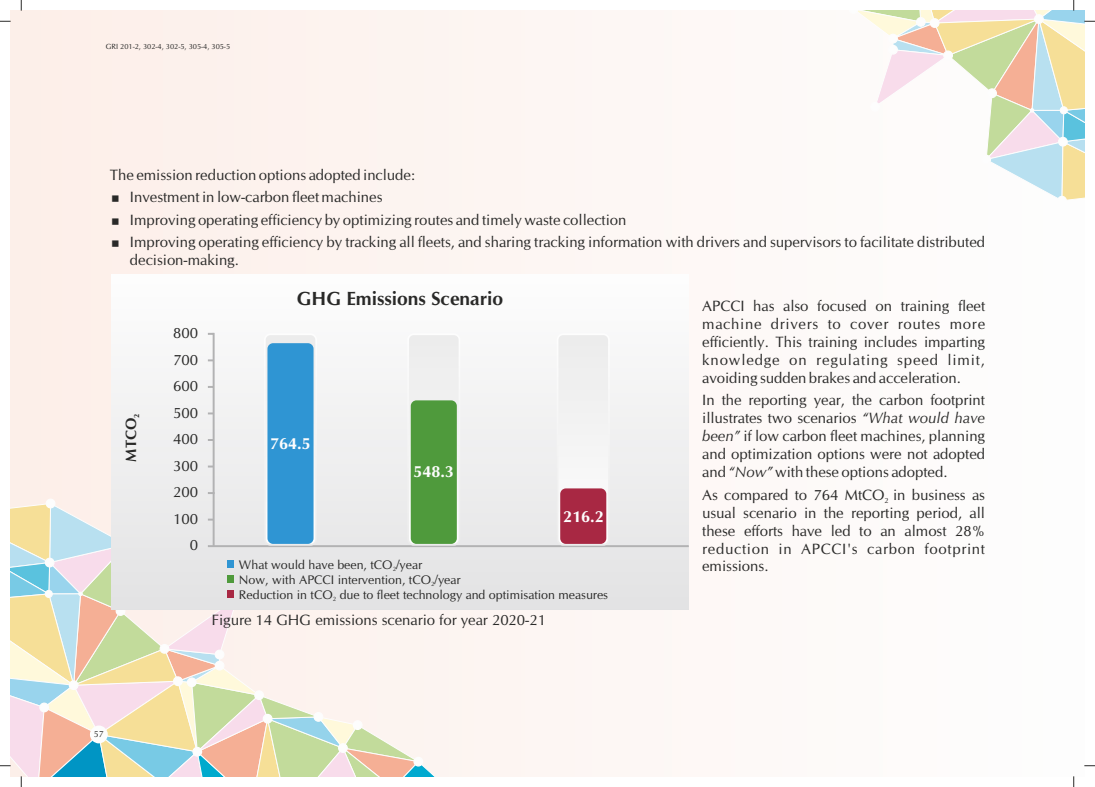
<style>
.page{position:relative;width:1095px;height:787px;background:#fff}
.page>*{position:absolute;margin:0;border:0;box-sizing:border-box;transform-origin:0 0}
.t1{font:700 19.12px "CG Omega";color:#292928}
.t2{font:700 16.25px "CG Omega";color:#fdfdfd}
.t3{font:15px/17.9px "CG Omega";color:#292928;text-align:justify}
.t4{font:700 15px "CG Omega";color:#292928}
.t5{font:12.5px "CG Omega";color:#292928}
.t6{font:8.75px "CG Omega";color:#292928}
.t7{font:7.5px "CG Omega";color:#292928}
.t8{font:6.25px "CG Omega";color:#292928}
.s1{font-style:italic}
</style>
<div class="page">
<div style="left:11px;top:11px;width:1073px;height:765px;background:#fdf8f6"></div>
<div style="left:46px;top:498px;width:9px;height:10px;background:#fdfdfd;border:1px solid #fdfdfd;border-radius:50%"></div>
<div style="left:1057px;top:196px;width:10px;height:10px;background:#fdfdfd;border:1px solid #fdfdfd;border-radius:50%"></div>
<div style="left:112px;top:274px;width:576px;height:335px;background:linear-gradient(to right,#f7f7f7,#f0f0f1)"></div>
<div style="left:213px;top:333px;width:2px;height:213px;border:1px solid #b2b2b3"></div>
<svg style="left:208px;top:333px;width:6px;height:2px"></svg>
<svg style="left:208px;top:359px;width:6px;height:2px"></svg>
<svg style="left:208px;top:386px;width:6px;height:2px"></svg>
<svg style="left:208px;top:412px;width:6px;height:2px"></svg>
<svg style="left:208px;top:439px;width:6px;height:2px"></svg>
<svg style="left:208px;top:465px;width:6px;height:2px"></svg>
<svg style="left:208px;top:492px;width:7px;height:2px"></svg>
<div style="left:208px;top:545px;width:481px;height:2px;border:1px solid #b2b2b3"></div>
<div style="left:264px;top:333px;width:53px;height:212px;background:#f5f5f5;border-radius:7px"></div>
<div style="left:266px;top:335px;width:49px;height:209px;background:#ececec;border-radius:5px"></div>
<div style="left:407px;top:333px;width:53px;height:212px;background:#f7f7f7;border-radius:7px"></div>
<div style="left:409px;top:335px;width:50px;height:209px;background:#efefef;border-radius:5px"></div>
<div style="left:557px;top:333px;width:53px;height:212px;background:#f5f5f5;border-radius:7px"></div>
<div style="left:558px;top:335px;width:50px;height:209px;background:#f1f1f1;border-radius:5px"></div>
<div style="left:267px;top:343px;width:47px;height:201px;background:#2f95d3;border-radius:6px"></div>
<div style="left:411px;top:400px;width:46px;height:144px;background:#4f9a3c;border-radius:6px"></div>
<div style="left:560px;top:488px;width:46px;height:56px;background:#a82843;border-radius:6px"></div>
<svg style="left:0;top:502px;width:476px;height:285px"></svg>
<svg style="left:858px;top:0;width:237px;height:202px"></svg>
<svg style="left:112px;top:196px;width:7px;height:6px"></svg>
<svg style="left:112px;top:218px;width:7px;height:6px"></svg>
<svg style="left:112px;top:240px;width:7px;height:7px"></svg>
<p class="t7" style="left:106px;top:44px;width:126px">GRI 201-2, 302-4, 302-5, 305-4, 305-5</p>
<p class="t3" style="left:130px;top:165px;width:857px;line-height:22.4px;text-align:left;text-indent:-20px">The emission reduction options adopted include:<br>Investment in low-carbon fleet machines<br>Improving operating efficiency by optimizing routes and timely waste collection<br>Improving operating efficiency by tracking all fleets, and sharing tracking information with drivers and supervisors to facilitate distributed</p>
<p class="t3" style="left:130px;top:252px;width:110px">decision-making.</p>
<p class="t4" style="left:125px;top:461px;width:50px;rotate:-90deg">MTCO<sub>2</sub></p>
<p class="t3" style="left:173px;top:321px;width:26px;line-height:26.5px;text-align:right">800<br>700<br>600<br>500<br>400<br>300<br>200<br>100<br>0</p>
<p class="t1" style="left:297px;top:290px;width:208px">GHG Emissions Scenario</p>
<p class="t2" style="left:270px;top:437px;width:42px">764.5</p>
<p class="t2" style="left:413px;top:465px;width:42px">548.3</p>
<p class="t2" style="left:563px;top:509px;width:42px">216.2</p>
<p class="t5" style="left:239px;top:559px;width:185px">What would have been, tCO /year</p>
<p class="t8" style="left:393px;top:566px;width:5px">2</p>
<p class="t5" style="left:239px;top:574px;width:223px">Now, with APCCI intervention, tCO /year</p>
<p class="t8" style="left:431px;top:581px;width:5px">2</p>
<p class="t5" style="left:239px;top:589px;width:371px">Reduction in tCO due to fleet technology and optimisation measures</p>
<p class="t8" style="left:333px;top:596px;width:5px">2</p>
<p class="t3" style="left:212px;top:612px;width:336px">Figure 14 GHG emissions scenario for year 2020-21</p>
<p class="t6" style="left:94px;top:730px;width:11px">57</p>
<p class="t3" style="left:702px;top:298px;width:284px">APCCI has also focused on training fleet machine drivers to cover routes more efficiently. This training includes imparting knowledge on regulating speed limit, avoiding sudden brakes and acceleration.</p>
<p class="t3" style="left:702px;top:392px;width:284px">In the reporting year, the carbon footprint illustrates two scenarios <span class="s1">“What would have been”</span> if low carbon fleet machines, planning and optimization options were not adopted and <span class="s1">“Now”</span> with these options adopted.</p>
<p class="t3" style="left:702px;top:486px;width:284px">As compared to 764 MtCO in business as</p>
<p class="t7" style="left:885px;top:497px;width:6px">2</p>
<p class="t3" style="left:702px;top:504px;width:284px">usual scenario in the reporting period, all these efforts have led to an almost 28% reduction in APCCI's carbon footprint emissions.</p>
</div>
